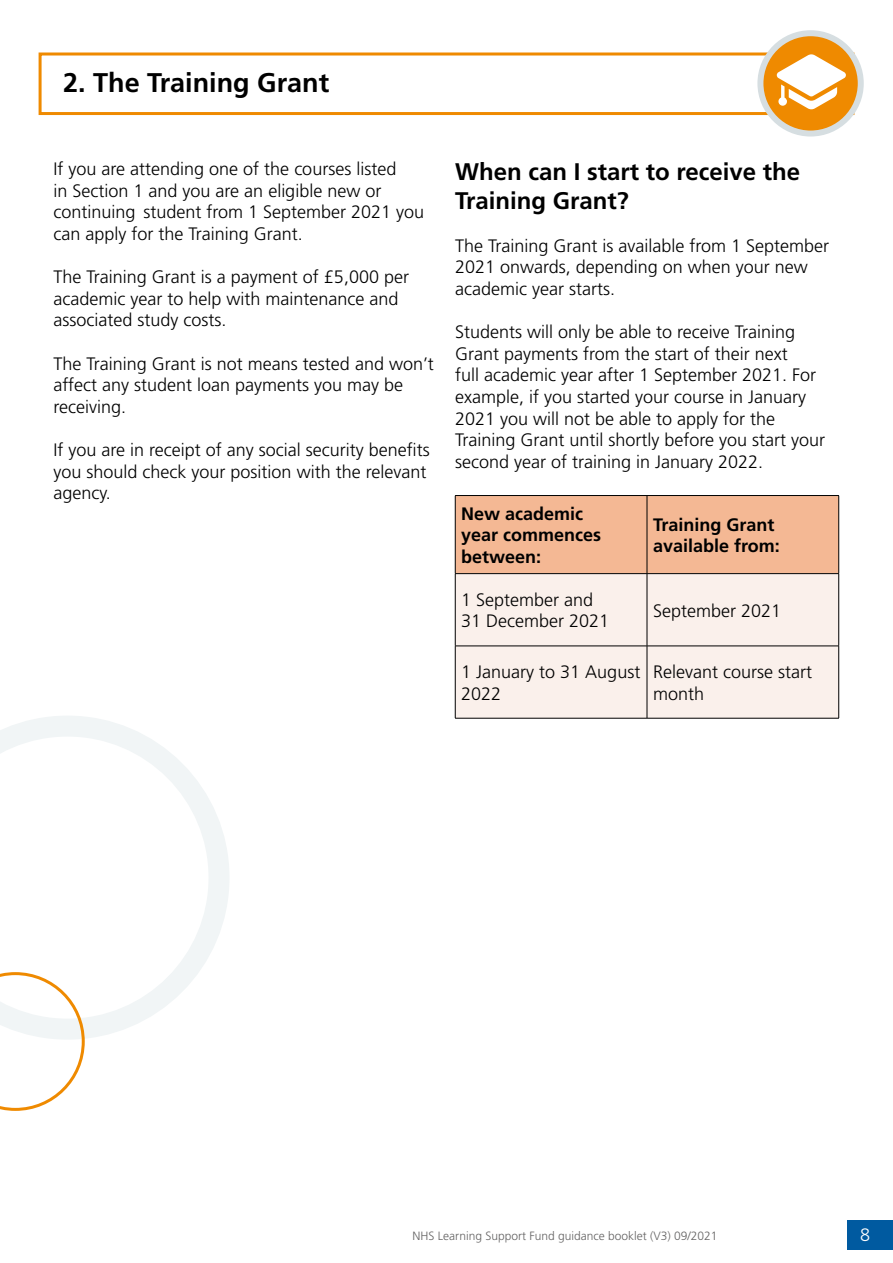
<style>
.page{position:relative;width:893px;height:1263px;background:#fff}
.page>*{position:absolute;margin:0;border:0;box-sizing:border-box;transform-origin:0 0}
.t1{font:700 27px "Frutiger LT Std";color:#000}
.t2{font:700 24px/28.8px "Frutiger LT Std";color:#000}
.t3{font:300 18px/21.6px "Frutiger LT Std";color:#000}
.t4{font:700 18px/21.6px "Frutiger LT Std";color:#000}
.t5{font:300 18px "Frutiger LT Std";color:#fff}
.t6{font:300 12px "Frutiger LT Std";color:#646363}
</style>
<div class="page">
<div style="left:848px;top:1220px;width:45px;height:29px;background:#005aa0"></div>
<div style="left:39px;top:52px;width:815px;height:63px;border:3px solid #ef8a00"></div>
<div style="left:456px;top:496px;width:382px;height:77px;background:#f4b894"></div>
<div style="left:456px;top:574px;width:382px;height:144px;background:#faf0eb"></div>
<hr style="left:455px;top:495px;width:192px;height:1px;background:#000">
<hr style="left:455px;top:496px;width:1px;height:77px;background:#000">
<hr style="left:647px;top:495px;width:192px;height:1px;background:#000">
<hr style="left:647px;top:496px;width:1px;height:77px;background:#000">
<hr style="left:838px;top:496px;width:1px;height:77px;background:#000">
<hr style="left:455px;top:573px;width:192px;height:1px;background:#000">
<hr style="left:455px;top:574px;width:1px;height:72px;background:#000">
<hr style="left:647px;top:573px;width:192px;height:1px;background:#000">
<hr style="left:647px;top:574px;width:1px;height:72px;background:#000">
<hr style="left:838px;top:574px;width:1px;height:72px;background:#000">
<hr style="left:455px;top:646px;width:192px;height:1px;background:#000">
<hr style="left:455px;top:646px;width:1px;height:72px;background:#000">
<hr style="left:647px;top:646px;width:192px;height:1px;background:#000">
<hr style="left:647px;top:646px;width:1px;height:72px;background:#000">
<hr style="left:838px;top:646px;width:1px;height:72px;background:#000">
<hr style="left:455px;top:718px;width:192px;height:1px;background:#000">
<hr style="left:647px;top:718px;width:192px;height:1px;background:#000">
<svg style="left:760px;top:33px;width:101px;height:101px;background:#ea9826"></svg>
<div style="left:757px;top:30px;width:107px;height:107px;border:6px solid #d6dee1;border-radius:50%"></div>
<svg style="left:776px;top:54px;width:70px;height:56px"></svg>
<svg style="left:0;top:716px;width:229px;height:322px"></svg>
<svg style="left:0;top:972px;width:85px;height:139px"></svg>
<p class="t1" style="left:63px;top:66px;width:268px">2. The Training Grant</p>
<p class="t3" style="left:54px;top:158px;width:372px">If you are attending one of the courses listed<br>in Section 1 and you are an eligible new or continuing student from 1 September 2021 you can apply for the Training Grant.</p>
<p class="t3" style="left:54px;top:266px;width:357px">The Training Grant is a payment of £5,000 per academic year to help with maintenance and associated study costs.</p>
<p class="t3" style="left:54px;top:353px;width:382px">The Training Grant is not means tested and won’t affect any student loan payments you may be receiving.</p>
<p class="t3" style="left:54px;top:439px;width:378px">If you are in receipt of any social security benefits you should check your position with the relevant agency.</p>
<p class="t2" style="left:455px;top:157px;width:346px">When can I start to receive the<br>Training Grant?</p>
<p class="t3" style="left:455px;top:235px;width:376px">The Training Grant is available from 1 September<br>2021 onwards, depending on when your new academic year starts.</p>
<p class="t3" style="left:455px;top:321px;width:372px">Students will only be able to receive Training Grant payments from the start of their next<br>full academic year after 1 September 2021. For example, if you started your course in January 2021 you will not be able to apply for the Training Grant until shortly before you start your second year of training in January 2022.</p>
<p class="t4" style="left:461px;top:503px;width:142px">New academic year commences between:</p>
<p class="t4" style="left:653px;top:513px;width:128px">Training Grant available from:</p>
<p class="t3" style="left:461px;top:589px;width:134px">1 September and</p>
<p class="t3" style="left:461px;top:610px;width:150px">31 December 2021</p>
<p class="t3" style="left:653px;top:600px;width:130px">September 2021</p>
<p class="t3" style="left:461px;top:661px;width:181px">1 January to 31 August<br>2022</p>
<p class="t3" style="left:653px;top:661px;width:160px">Relevant course start month</p>
<p class="t6" style="left:412px;top:1229px;width:307px">NHS Learning Support Fund guidance booklet (V3) 09/2021</p>
<p class="t5" style="left:860px;top:1224px;width:12px">8</p>
</div>
